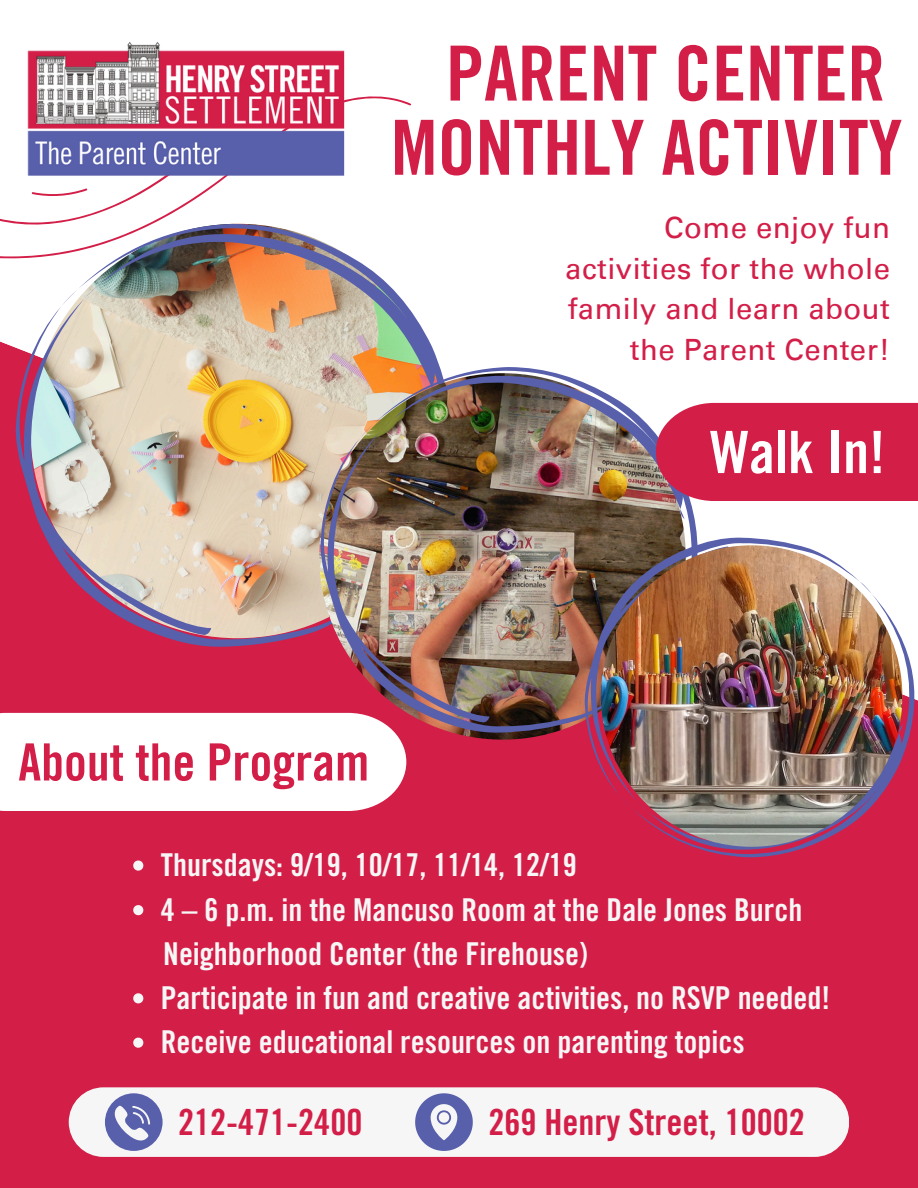
<style>
.page{position:relative;width:918px;height:1188px;background:#fff}
.page>*{position:absolute;margin:0;border:0;box-sizing:border-box;transform-origin:0 0}
.t1{font:76.05px/74.2px "Trade Gothic Bold Cond Twenty";color:#d31e48;text-align:center}
.t2{font:58.35px "Trade Gothic Bold Cond Twenty";color:#fff}
.t3{font:51.45px "Trade Gothic Bold Cond Twenty";color:#d31e48}
.t4{font:36.15px "Trade Gothic Bold Cond Twenty";color:#d31e48}
.t5{font:31.5px "Trade Gothic Bold Cond Twenty";color:#f6f6f6}
.t6{font:29.4px/40.5px "Univers LT";letter-spacing:.015em;color:#d31e48;text-align:justify}
</style>
<div class="page">
<div style="left:0;top:402px;width:918px;height:786px;background:#d31e48"></div>
<svg style="left:16px;top:312px;width:424px;height:335px"></svg>
<img style="left:320px;top:367px;width:391px;height:366px">
<svg style="left:585px;top:537px;width:333px;height:320px"></svg>
<svg style="left:0;top:713px;width:406px;height:98px"></svg>
<div style="left:69px;top:1087px;width:780px;height:70px;background:#f6f6f6;border-radius:35px"></div>
<svg style="left:105px;top:1093px;width:57px;height:58px"></svg>
<svg style="left:415px;top:1093px;width:58px;height:58px"></svg>
<img style="left:601px;top:545px;width:301px;height:302px;border-radius:50%">
<img style="left:0;top:96px;width:412px;height:340px">
<svg style="left:0;top:184px;width:214px;height:113px"></svg>
<svg style="left:31px;top:184px;width:57px;height:36px"></svg>
<img style="left:0;top:42px;width:369px;height:142px">
<svg style="left:133px;top:861px;width:10px;height:10px"></svg>
<svg style="left:133px;top:905px;width:10px;height:10px"></svg>
<svg style="left:133px;top:993px;width:10px;height:10px"></svg>
<svg style="left:133px;top:1038px;width:10px;height:10px"></svg>
<div style="left:656px;top:403px;width:262px;height:98px;background:#d31e48"></div>
<h3 class="t1" style="left:391px;top:36px;width:513px">PARENT CENTER<br>MONTHLY ACTIVITY</h3>
<p class="t6" style="left:565px;top:208px;width:326px;text-indent:99px">Come enjoy fun activities for the whole family and learn about</p>
<p class="t6" style="left:630px;top:329px;width:262px">the Parent Center!</p>
<p class="t3" style="left:18px;top:731px;width:353px">About the Program</p>
<p class="t2" style="left:710px;top:417px;width:177px">Walk In!</p>
<p class="t5" style="left:161px;top:846px;width:417px">Thursdays: 9/19, 10/17, 11/14, 12/19</p>
<p class="t5" style="left:161px;top:890px;width:643px">4 – 6 p.m. in the Mancuso Room at the Dale Jones Burch</p>
<p class="t5" style="left:163px;top:934px;width:426px">Neighborhood Center (the Firehouse)</p>
<h2 class="t5" style="left:161px;top:979px;width:671px">Participate in fun and creative activities, no RSVP needed!</h2>
<p class="t5" style="left:161px;top:1023px;width:585px">Receive educational resources on parenting topics</p>
<p class="t4" style="left:178px;top:1101px;width:186px">212-471-2400</p>
<p class="t4" style="left:488px;top:1101px;width:318px">269 Henry Street, 10002</p>
</div>
